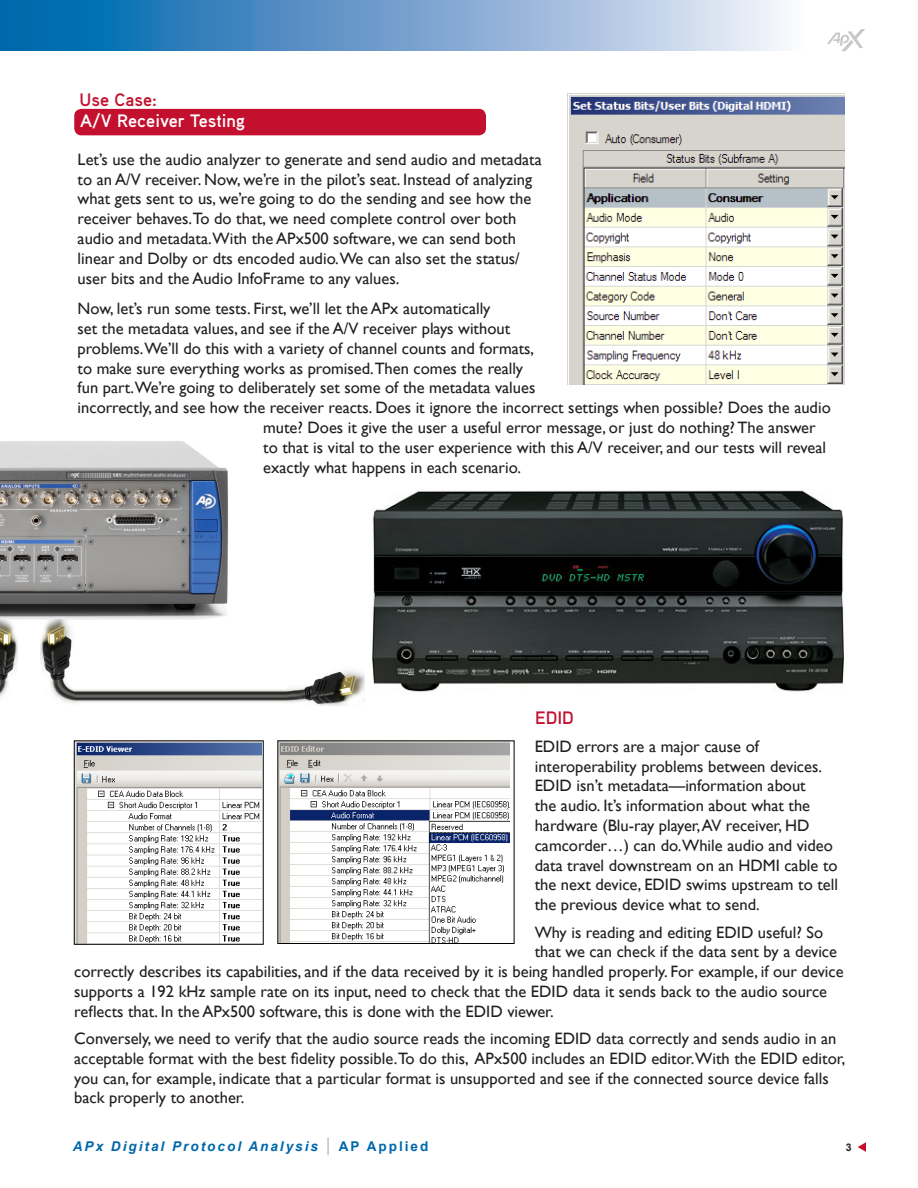
<style>
.page{position:relative;width:918px;height:1188px;background:#fff}
.page>*{position:absolute;margin:0;border:0;box-sizing:border-box;transform-origin:0 0}
.Use_Case_Title{font:700 18px "Aaux Pro OT";color:#fff}
.Red_Head{font:700 18px "Aaux Pro OT";color:#c3102f}
.Red_Head-2{font:16.5px/19.8px "Gill Sans";color:#231f20}
.Normal__Web{font:16.5px "Gill Sans";color:#231f20}
.t1{font:italic 700 13.5px "Arial";letter-spacing:.15em;color:#0067aa}
.t2{font:700 10.5px "Arial";color:#231f20}
.s1{font-weight:400;font-style:normal;font-size:18.75px;color:#bcbdc0}
.s2{font-style:normal}
</style>
<div class="page">
<div style="left:0;top:0;width:804px;height:51px;background:linear-gradient(to right,#005ca7,#f8eff9)"></div>
<svg style="left:827px;top:29px;width:38px;height:22px"></svg>
<svg style="left:858px;top:1142px;width:8px;height:10px"></svg>
<div style="left:74px;top:109px;width:412px;height:26px;background:#c3102f;border-radius:7px"></div>
<img style="left:567px;top:93px;width:277px;height:291px">
<img style="left:373px;top:489px;width:471px;height:203px">
<img style="left:0;top:441px;width:228px;height:178px">
<img style="left:40px;top:620px;width:324px;height:86px">
<img style="left:76px;top:742px;width:186px;height:201px">
<div style="left:74px;top:740px;width:190px;height:205px;border:1px solid #000"></div>
<img style="left:280px;top:742px;width:229px;height:200px">
<img style="left:0;top:618px;width:18px;height:80px">
<p class="Red_Head" style="left:80px;top:88px;width:79px">Use Case:</p>
<p class="Use_Case_Title" style="left:80px;top:110px;width:166px">A/V Receiver Testing</p>
<p class="Red_Head-2" style="left:78px;top:150px;width:466px">Let’s use the audio analyzer to generate and send audio and metadata to an A/V receiver. Now, we’re in the pilot’s seat. Instead of analyzing what gets sent to us, we’re going to do the sending and see how the receiver behaves.To do that, we need complete control over both audio and metadata.With the APx500 software, we can send both linear and Dolby or dts encoded audio.We can also set the status/ user bits and the Audio InfoFrame to any values.</p>
<p class="Red_Head-2" style="left:78px;top:299px;width:414px">Now, let’s run some tests. First, we’ll let the APx automatically</p>
<p class="Red_Head-2" style="left:78px;top:319px;width:434px">set the metadata values, and see if the A/V receiver plays without</p>
<p class="Red_Head-2" style="left:78px;top:339px;width:458px">problems.We’ll do this with a variety of channel counts and formats,</p>
<p class="Red_Head-2" style="left:78px;top:358px;width:447px">to make sure everything works as promised.Then comes the really</p>
<p class="Red_Head-2" style="left:78px;top:378px;width:459px">fun part.We’re going to deliberately set some of the metadata values</p>
<p class="Red_Head-2" style="left:78px;top:398px;width:755px">incorrectly, and see how the receiver reacts. Does it ignore the incorrect settings when possible? Does the audio</p>
<p class="Red_Head-2" style="left:263px;top:418px;width:554px">mute? Does it give the user a useful error message, or just do nothing? The answer</p>
<p class="Red_Head-2" style="left:263px;top:438px;width:564px">to that is vital to the user experience with this A/V receiver, and our tests will reveal</p>
<p class="Red_Head-2" style="left:263px;top:457px;width:259px">exactly what happens in each scenario.</p>
<p class="Red_Head" style="left:535px;top:706px;width:40px">EDID</p>
<p class="Red_Head-2" style="left:535px;top:737px;width:305px">EDID errors are a major cause of interoperability problems between devices.<br>EDID isn’t metadata—information about<br>the audio. It’s information about what the hardware (Blu-ray player, AV receiver, HD camcorder…) can do.While audio and video data travel downstream on an HDMI cable to the next device, EDID swims upstream to tell the previous device what to send.</p>
<p class="Normal__Web" style="left:535px;top:922px;width:290px">Why is reading and editing EDID useful? So</p>
<p class="Normal__Web" style="left:535px;top:942px;width:304px">that we can check if the data sent by a device</p>
<p class="Normal__Web" style="left:74px;top:962px;width:771px">correctly describes its capabilities, and if the data received by it is being handled properly. For example, if our device</p>
<p class="Normal__Web" style="left:74px;top:982px;width:754px">supports a 192 kHz sample rate on its input, need to check that the EDID data it sends back to the audio source</p>
<p class="Normal__Web" style="left:74px;top:1002px;width:481px">reflects that. In the APx500 software, this is done with the EDID viewer.</p>
<p class="Red_Head-2" style="left:74px;top:1029px;width:773px">Conversely, we need to verify that the audio source reads the incoming EDID data correctly and sends audio in an acceptable format with the best fidelity possible.To do this, APx500 includes an EDID editor.With the EDID editor, you can, for example, indicate that a particular format is unsupported and see if the connected source device falls back properly to another.</p>
<p class="t1" style="left:73px;top:1137px;width:357px">APx Digital Protocol Analysis <span class="s1">|</span> <span class="s2">AP Applied</span></p>
<p class="t2" style="left:846px;top:1140px;width:7px">3</p>
</div>
